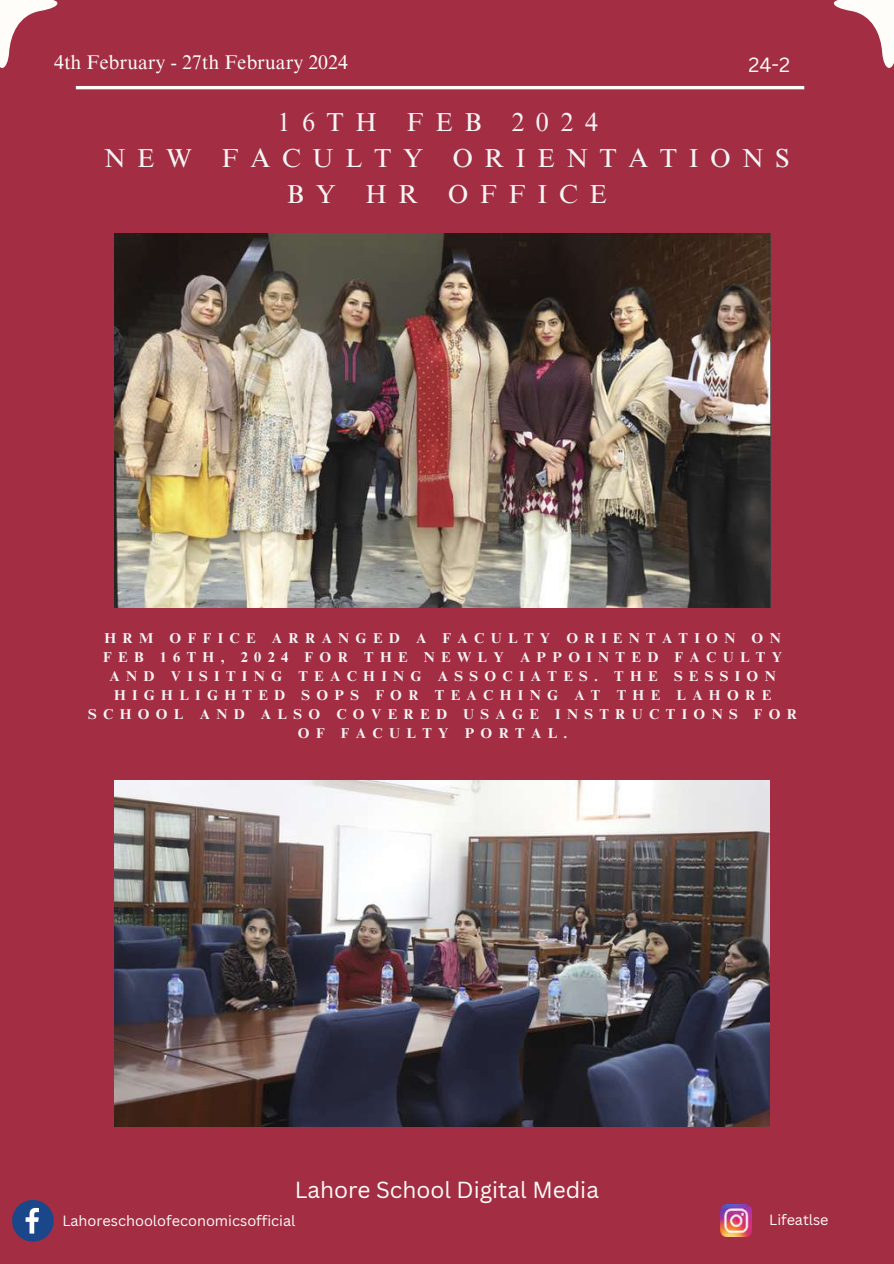
<style>
.page{position:relative;width:894px;height:1264px;background:#fff}
.page>*{position:absolute;margin:0;border:0;box-sizing:border-box;transform-origin:0 0}
.t1{font:26.1px "Times NRMT Pro";letter-spacing:.445em;color:#f5f5f5}
.t2{font:22.65px "Canva Sans";color:#fffdfa}
.t3{font:19.95px "Canva Sans";color:#fffdfa}
.t4{font:19.8px "Times NRMT Pro";color:#fffdfa}
.t5{font:14.4px "Canva Sans";color:#fffdfa}
.t6{font:700 14.25px "Times NRMT Pro";letter-spacing:.44em;color:#f5f5f5}
</style>
<div class="page">
<div style="left:0;top:0;width:893px;height:1263px;background:#a32d43"></div>
<hr style="left:76px;top:86px;width:728px;height:3px;background:#fffdfa">
<svg style="left:833px;top:0;width:60px;height:68px"></svg>
<svg style="left:0;top:0;width:58px;height:68px"></svg>
<svg style="left:12px;top:1200px;width:42px;height:41px"></svg>
<img style="left:720px;top:1204px;width:31px;height:32px">
<img style="left:114px;top:234px;width:656px;height:373px">
<img style="left:114px;top:781px;width:655px;height:345px">
<h3 class="t4" style="left:54px;top:55px;width:295px">4th February - 27th February 2024</h3>
<h3 class="t3" style="left:748px;top:51px;width:43px">24-2</h3>
<h1 class="t1" style="left:277px;top:113px;width:322px">16TH FEB 2024</h1>
<h1 class="t1" style="left:104px;top:149px;width:686px">NEW FACULTY ORIENTATIONS</h1>
<h1 class="t1" style="left:287px;top:185px;width:321px">BY HR OFFICE</h1>
<p class="t6" style="left:104px;top:632px;width:677px">HRM OFFICE ARRANGED A FACULTY ORIENTATION ON</p>
<p class="t6" style="left:103px;top:651px;width:680px">FEB 16TH, 2024 FOR THE NEWLY APPOINTED FACULTY</p>
<p class="t6" style="left:110px;top:670px;width:667px">AND VISITING TEACHING ASSOCIATES. THE SESSION</p>
<p class="t6" style="left:114px;top:690px;width:658px">HIGHLIGHTED SOPS FOR TEACHING AT THE LAHORE</p>
<p class="t6" style="left:88px;top:709px;width:710px">SCHOOL AND ALSO COVERED USAGE INSTRUCTIONS FOR</p>
<p class="t6" style="left:298px;top:728px;width:271px">OF FACULTY PORTAL.</p>
<h2 class="t2" style="left:294px;top:1173px;width:305px">Lahore School Digital Media</h2>
<p class="t5" style="left:62px;top:1210px;width:234px">Lahoreschoolofeconomicsofficial</p>
<p class="t5" style="left:769px;top:1210px;width:61px">Lifeatlse</p>
</div>
